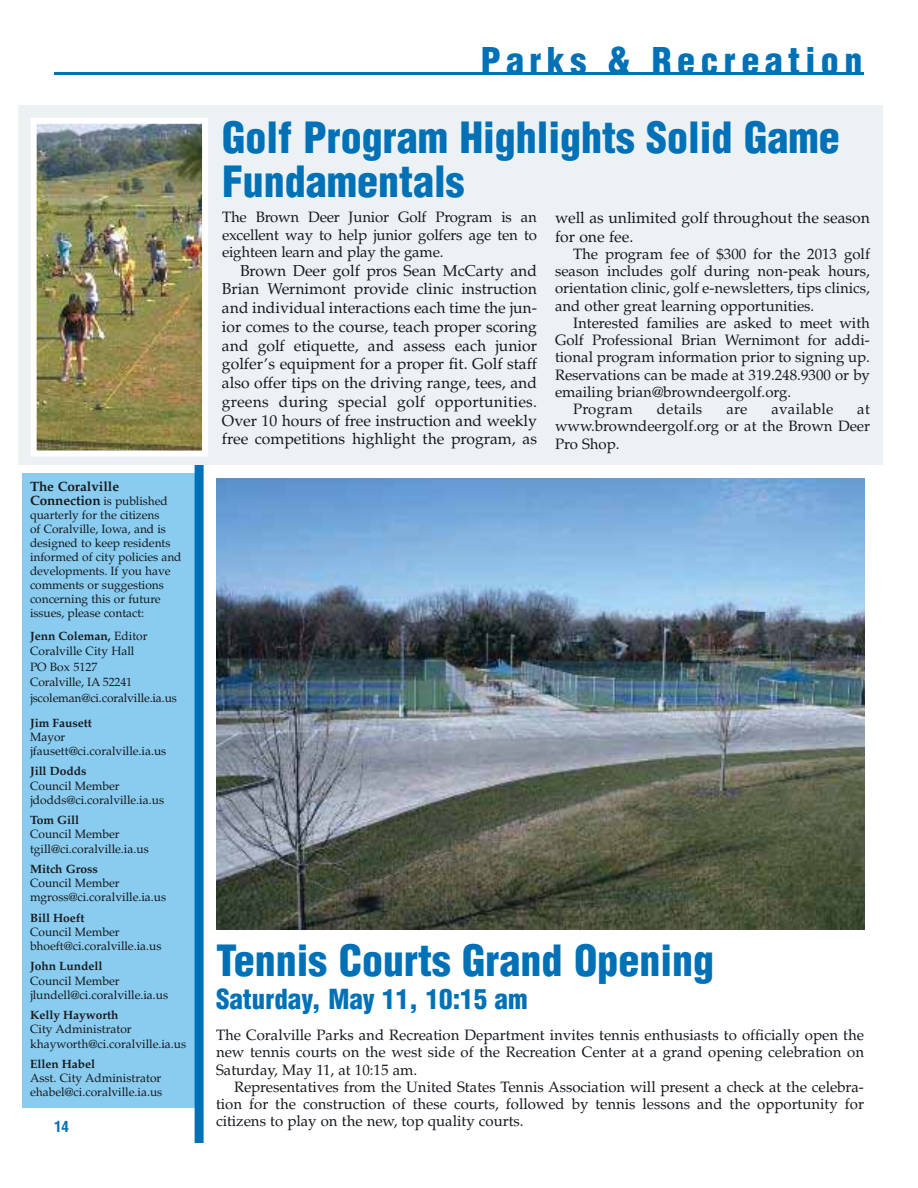
<style>
.page{position:relative;width:918px;height:1188px;background:#fff}
.page>*{position:absolute;margin:0;border:0;box-sizing:border-box;transform-origin:0 0}
.t1{font:900 condensed 42px/43.5px "Helvetica";color:#0071b7}
.t2{font:900 condensed 36px "Helvetica";letter-spacing:.15em;color:#0071b7}
.t3{font:900 condensed 27px "Helvetica";color:#0071b7}
.t4{font:15.75px/18.8px "Palatino";color:#161b20;text-align:justify}
.t5{font:15px/17.2px "Palatino";color:#161b20;text-align:justify}
.t6{font:15px "Palatino";letter-spacing:.02em;color:#161b20}
.t7{font:700 condensed 15px "Helvetica";color:#0071b7}
.t8{font:700 13.5px "Palatino";color:#161b20}
.t9{font:12px/14px "Palatino";color:#161b20}
.t10{font:700 12px "Palatino";color:#161b20}
.s1{font-weight:700;font-size:13.5px}
.s2{font-weight:700}
</style>
<div class="page">
<div style="left:22px;top:473px;width:174px;height:635px;background:#8accef"></div>
<div style="left:195px;top:108px;width:9px;height:1035px;background:#0071b7"></div>
<div style="left:18px;top:105px;width:864px;height:360px;background:#ecf1f3"></div>
<hr style="left:54px;top:72px;width:810px;height:3px;background:#0071b7">
<img style="left:38px;top:125px;width:163px;height:325px">
<div style="left:31px;top:118px;width:177px;height:339px;border:6px solid #fff"></div>
<img style="left:216px;top:478px;width:648px;height:451px">
<p class="t8" style="left:30px;top:481px;width:91px">The Coralville</p>
<p class="t9" style="left:30px;top:495px;width:153px"><span class="s1">Connection</span> is published quarterly for the citizens<br>of Coralville, Iowa, and is designed to keep residents informed of city policies and developments. If you have comments or suggestions concerning this or future issues, please contact:</p>
<p class="t9" style="left:30px;top:629px;width:148px;line-height:15.5px"><span class="s2">Jenn Coleman,</span> Editor<br>Coralville City Hall<br>PO Box 5127<br>Coralville, IA 52241 jscoleman@ci.coralville.ia.us</p>
<p class="t10" style="left:30px;top:718px;width:63px">Jim Fausett</p>
<p class="t9" style="left:30px;top:731px;width:138px">Mayor jfausett@ci.coralville.ia.us</p>
<p class="t10" style="left:30px;top:767px;width:58px">Jill Dodds</p>
<p class="t9" style="left:30px;top:780px;width:136px">Council Member jdodds@ci.coralville.ia.us</p>
<p class="t10" style="left:30px;top:815px;width:51px">Tom Gill</p>
<p class="t9" style="left:30px;top:829px;width:120px">Council Member tgill@ci.coralville.ia.us</p>
<p class="t10" style="left:30px;top:864px;width:69px">Mitch Gross</p>
<p class="t9" style="left:30px;top:877px;width:138px">Council Member mgross@ci.coralville.ia.us</p>
<p class="t10" style="left:30px;top:913px;width:56px">Bill Hoeft</p>
<p class="t9" style="left:30px;top:926px;width:133px">Council Member bhoeft@ci.coralville.ia.us</p>
<p class="t10" style="left:30px;top:962px;width:74px">John Lundell</p>
<p class="t9" style="left:30px;top:975px;width:140px">Council Member jlundell@ci.coralville.ia.us</p>
<p class="t10" style="left:30px;top:1010px;width:90px">Kelly Hayworth</p>
<p class="t9" style="left:30px;top:1024px;width:158px">City Administrator khayworth@ci.coralville.ia.us</p>
<p class="t10" style="left:30px;top:1059px;width:67px">Ellen Habel</p>
<p class="t9" style="left:30px;top:1072px;width:134px">Asst. City Administrator ehabel@ci.coralville.ia.us</p>
<p class="t7" style="left:54px;top:1121px;width:16px">14</p>
<h2 class="t2" style="left:481px;top:47px;width:383px">Parks &amp; Recreation</h2>
<h1 class="t1" style="left:222px;top:120px;width:619px">Golf Program Highlights Solid Game<br>Fundamentals</h1>
<p class="t5" style="left:222px;top:210px;width:316px">The Brown Deer Junior Golf Program is an excellent way to help junior golfers age ten to eighteen learn and play the game.</p>
<p class="t4" style="left:222px;top:263px;width:317px;text-indent:18px">Brown Deer golf pros Sean McCarty and Brian Wernimont provide clinic instruction and individual interactions each time the jun&shy;ior comes to the course, teach proper scoring and golf etiquette, and assess each junior golfer’s equipment for a proper fit. Golf staff also offer tips on the driving range, tees, and greens during special golf opportunities.<br>Over 10 hours of free instruction and weekly free competitions highlight the program, as</p>
<p class="t4" style="left:555px;top:210px;width:316px">well as unlimited golf throughout the season for one fee.</p>
<p class="t5" style="left:555px;top:247px;width:317px;text-indent:18px">The program fee of $300 for the 2013 golf season includes golf during non-peak hours, orientation clinic, golf e-newsletters, tips clinics, and other great learning opportunities.</p>
<p class="t5" style="left:573px;top:316px;width:298px">Interested families are asked to meet with</p>
<p class="t5" style="left:555px;top:333px;width:316px">Golf Professional Brian Wernimont for addi-</p>
<p class="t5" style="left:555px;top:350px;width:317px">tional program information prior to signing up.</p>
<p class="t5" style="left:555px;top:368px;width:316px">Reservations can be made at 319.248.9300 or by</p>
<p class="t5" style="left:555px;top:385px;width:238px">emailing brian@browndeergolf.org.</p>
<p class="t6" style="left:573px;top:403px;width:61px">Program</p>
<p class="t6" style="left:657px;top:403px;width:47px">details</p>
<p class="t5" style="left:726px;top:402px;width:22px">are</p>
<p class="t6" style="left:771px;top:403px;width:63px">available</p>
<p class="t5" style="left:555px;top:402px;width:317px;text-indent:302px">at www.browndeergolf.org or at the Brown Deer Pro Shop.</p>
<h1 class="t1" style="left:216px;top:943px;width:500px">Tennis Courts Grand Opening</h1>
<h3 class="t3" style="left:216px;top:989px;width:313px">Saturday, May 11, 10:15 am</h3>
<p class="t5" style="left:216px;top:1028px;width:650px">The Coralville Parks and Recreation Department invites tennis enthusiasts to officially open the new tennis courts on the west side of the Recreation Center at a grand opening celebration on Saturday, May 11, at 10:15 am.</p>
<p class="t5" style="left:216px;top:1080px;width:649px;text-indent:18px">Representatives from the United States Tennis Association will present a check at the celebra&shy;tion for the construction of these courts, followed by tennis lessons and the opportunity for citizens to play on the new, top quality courts.</p>
</div>
